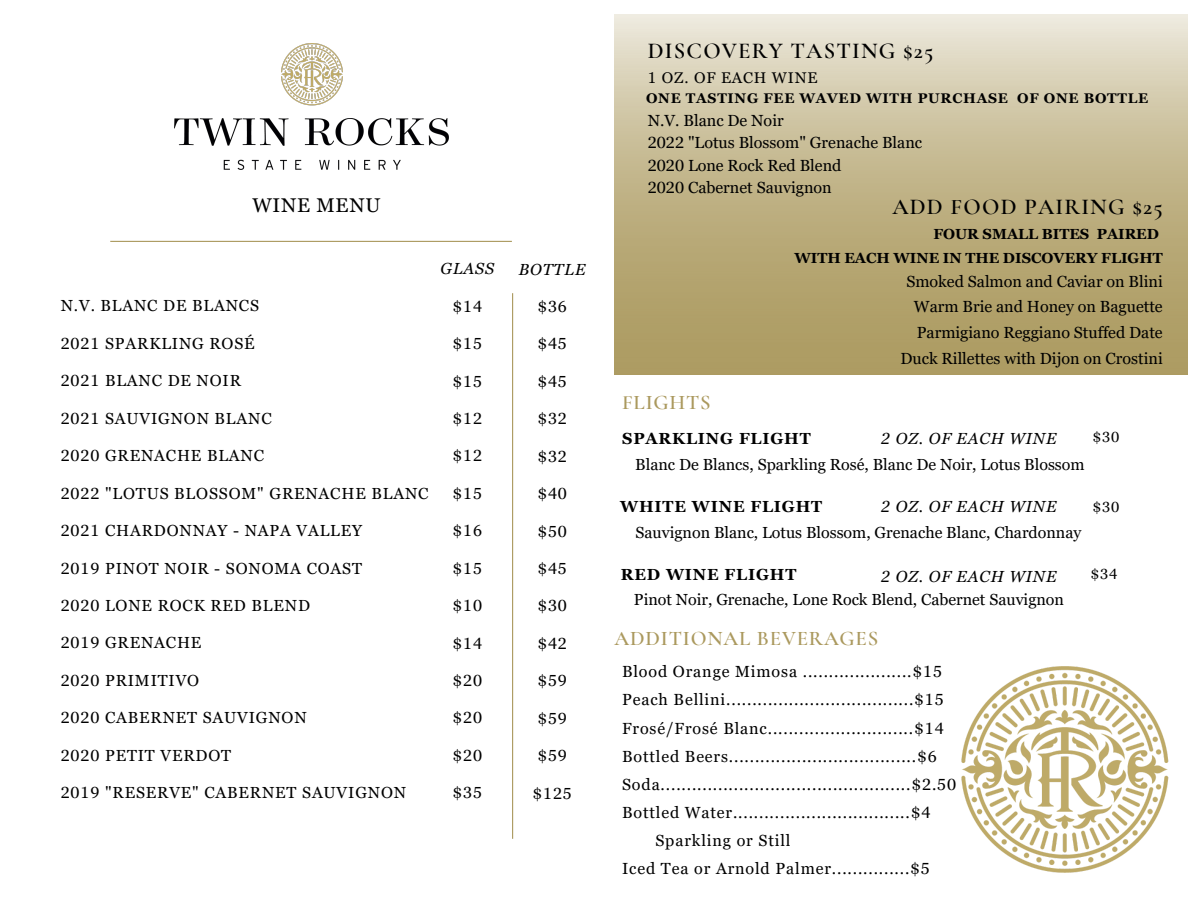
<style>
.page{position:relative;width:1188px;height:918px;background:#fff}
.page>*{position:absolute;margin:0;border:0;box-sizing:border-box;transform-origin:0 0}
.t1{font:600 22.65px "Cormorant Garamond";letter-spacing:.055em;color:#000}
.t2{font:600 20.85px "Cormorant Garamond";letter-spacing:.04em;color:#ab995e}
.t3{font:600 20.7px "Cormorant Garamond";letter-spacing:.04em;color:#ab995e}
.t4{font:19.8px "Georgia Pro";letter-spacing:.04em;color:#000}
.t5{font:16.05px "Georgia Pro";letter-spacing:.055em;color:#000}
.t6{font:16.05px "Georgia Pro";color:#000}
.t7{font:italic 16.05px "Georgia Pro";letter-spacing:.055em;color:#000}
.t8{font:700 16.05px "Georgia Pro";letter-spacing:.055em;color:#000}
.t9{font:15.45px "Georgia Pro";letter-spacing:.055em;color:#000}
.t10{font:700 14.55px "Georgia Pro";color:#000}
.t11{font:14.55px "Georgia Pro";color:#000}
.t12{font:700 13.95px "Georgia Pro";letter-spacing:.055em;color:#000}
</style>
<div class="page">
<img style="left:175px;top:118px;width:273px;height:52px">
<img style="left:961px;top:667px;width:208px;height:206px">
<img style="left:281px;top:43px;width:62px;height:63px">
<hr style="left:110px;top:241px;width:402px;height:1px;background:#ab995e">
<hr style="left:512px;top:293px;width:1px;height:546px;background:#ab995e">
<img style="left:615px;top:14px;width:573px;height:361px">
<p class="t4" style="left:252px;top:194px;width:129px">WINE MENU</p>
<p class="t5" style="left:61px;top:297px;width:200px">N.V. BLANC DE BLANCS</p>
<p class="t5" style="left:61px;top:334px;width:195px">2021 SPARKLING ROSÉ</p>
<p class="t5" style="left:61px;top:372px;width:182px">2021 BLANC DE NOIR</p>
<p class="t5" style="left:61px;top:409px;width:212px">2021 SAUVIGNON BLANC</p>
<p class="t5" style="left:61px;top:447px;width:205px">2020 GRENACHE BLANC</p>
<p class="t5" style="left:61px;top:484px;width:369px">2022 "LOTUS BLOSSOM" GRENACHE BLANC</p>
<p class="t5" style="left:61px;top:521px;width:303px">2021 CHARDONNAY - NAPA VALLEY</p>
<p class="t5" style="left:61px;top:559px;width:303px">2019 PINOT NOIR - SONOMA COAST</p>
<p class="t5" style="left:61px;top:596px;width:251px">2020 LONE ROCK RED BLEND</p>
<p class="t5" style="left:61px;top:634px;width:142px">2019 GRENACHE</p>
<p class="t5" style="left:61px;top:671px;width:140px">2020 PRIMITIVO</p>
<p class="t5" style="left:61px;top:709px;width:247px">2020 CABERNET SAUVIGNON</p>
<p class="t5" style="left:61px;top:746px;width:172px">2020 PETIT VERDOT</p>
<p class="t5" style="left:61px;top:783px;width:347px">2019 "RESERVE" CABERNET SAUVIGNON</p>
<p class="t7" style="left:441px;top:260px;width:55px">GLASS</p>
<p class="t5" style="left:453px;top:297px;width:31px">$14</p>
<p class="t5" style="left:453px;top:334px;width:31px">$15</p>
<p class="t5" style="left:453px;top:372px;width:31px">$15</p>
<p class="t5" style="left:453px;top:409px;width:31px">$12</p>
<p class="t5" style="left:453px;top:447px;width:31px">$12</p>
<p class="t5" style="left:453px;top:484px;width:31px">$15</p>
<p class="t5" style="left:453px;top:522px;width:31px">$16</p>
<p class="t5" style="left:453px;top:559px;width:31px">$15</p>
<p class="t5" style="left:453px;top:596px;width:31px">$10</p>
<p class="t5" style="left:453px;top:634px;width:31px">$14</p>
<p class="t5" style="left:453px;top:671px;width:31px">$20</p>
<p class="t5" style="left:453px;top:709px;width:31px">$20</p>
<p class="t5" style="left:453px;top:746px;width:31px">$20</p>
<p class="t5" style="left:453px;top:784px;width:31px">$35</p>
<p class="t7" style="left:519px;top:260px;width:68px">BOTTLE</p>
<p class="t5" style="left:537px;top:297px;width:31px">$36</p>
<p class="t5" style="left:537px;top:335px;width:31px">$45</p>
<p class="t5" style="left:537px;top:372px;width:31px">$45</p>
<p class="t5" style="left:537px;top:410px;width:31px">$32</p>
<p class="t5" style="left:537px;top:447px;width:31px">$32</p>
<p class="t5" style="left:537px;top:484px;width:31px">$40</p>
<p class="t5" style="left:537px;top:522px;width:31px">$50</p>
<p class="t5" style="left:537px;top:559px;width:31px">$45</p>
<p class="t5" style="left:537px;top:597px;width:31px">$30</p>
<p class="t5" style="left:537px;top:634px;width:31px">$42</p>
<p class="t5" style="left:537px;top:672px;width:31px">$59</p>
<p class="t5" style="left:537px;top:709px;width:31px">$59</p>
<p class="t5" style="left:537px;top:746px;width:31px">$59</p>
<p class="t5" style="left:532px;top:784px;width:41px">$125</p>
<p class="t1" style="left:648px;top:37px;width:287px">DISCOVERY TASTING $25</p>
<p class="t9" style="left:648px;top:69px;width:171px">1 OZ. OF EACH WINE</p>
<p class="t6" style="left:648px;top:111px;width:137px">N.V. Blanc De Noir</p>
<p class="t6" style="left:648px;top:133px;width:276px">2022 "Lotus Blossom" Grenache Blanc</p>
<p class="t6" style="left:648px;top:156px;width:195px">2020 Lone Rock Red Blend</p>
<p class="t6" style="left:648px;top:178px;width:185px">2020 Cabernet Sauvignon</p>
<p class="t1" style="left:892px;top:193px;width:272px">ADD FOOD PAIRING $25</p>
<p class="t10" style="left:933px;top:226px;width:227px">FOUR SMALL BITES PAIRED</p>
<p class="t10" style="left:794px;top:250px;width:370px">WITH EACH WINE IN THE DISCOVERY FLIGHT</p>
<p class="t6" style="left:906px;top:272px;width:258px">Smoked Salmon and Caviar on Blini</p>
<p class="t6" style="left:914px;top:298px;width:250px">Warm Brie and Honey on Baguette</p>
<p class="t6" style="left:917px;top:324px;width:247px">Parmigiano Reggiano Stuffed Date</p>
<p class="t6" style="left:900px;top:349px;width:264px">Duck Rillettes with Dijon on Crostini</p>
<p class="t12" style="left:646px;top:90px;width:504px">ONE TASTING FEE WAVED WITH PURCHASE OF ONE BOTTLE</p>
<p class="t3" style="left:622px;top:390px;width:90px">FLIGHTS</p>
<p class="t8" style="left:622px;top:429px;width:190px">SPARKLING FLIGHT</p>
<p class="t7" style="left:881px;top:429px;width:177px">2 OZ. OF EACH WINE</p>
<p class="t6" style="left:635px;top:456px;width:451px">Blanc De Blancs, Sparkling Rosé, Blanc De Noir, Lotus Blossom</p>
<p class="t11" style="left:1092px;top:429px;width:28px">$30</p>
<p class="t8" style="left:620px;top:497px;width:204px">WHITE WINE FLIGHT</p>
<p class="t7" style="left:881px;top:497px;width:177px">2 OZ. OF EACH WINE</p>
<p class="t6" style="left:636px;top:523px;width:447px">Sauvignon Blanc, Lotus Blossom, Grenache Blanc, Chardonnay</p>
<p class="t11" style="left:1092px;top:498px;width:28px">$30</p>
<p class="t8" style="left:621px;top:565px;width:177px">RED WINE FLIGHT</p>
<p class="t6" style="left:634px;top:590px;width:432px">Pinot Noir, Grenache, Lone Rock Blend, Cabernet Sauvignon</p>
<p class="t7" style="left:881px;top:567px;width:177px">2 OZ. OF EACH WINE</p>
<p class="t2" style="left:615px;top:625px;width:265px">ADDITIONAL BEVERAGES</p>
<p class="t5" style="left:622px;top:663px;width:322px">Blood Orange Mimosa .....................$15</p>
<p class="t5" style="left:622px;top:691px;width:323px">Peach Bellini....................................$15</p>
<p class="t5" style="left:622px;top:719px;width:323px">Frosé/Frosé Blanc............................$14</p>
<p class="t5" style="left:622px;top:747px;width:316px">Bottled Beers....................................$6</p>
<p class="t5" style="left:622px;top:775px;width:336px">Soda................................................$2.50</p>
<p class="t5" style="left:622px;top:803px;width:310px">Bottled Water..................................$4</p>
<p class="t5" style="left:655px;top:831px;width:137px">Sparkling or Still</p>
<p class="t5" style="left:622px;top:860px;width:309px">Iced Tea or Arnold Palmer...............$5</p>
<p class="t11" style="left:1090px;top:566px;width:28px">$34</p>
</div>
